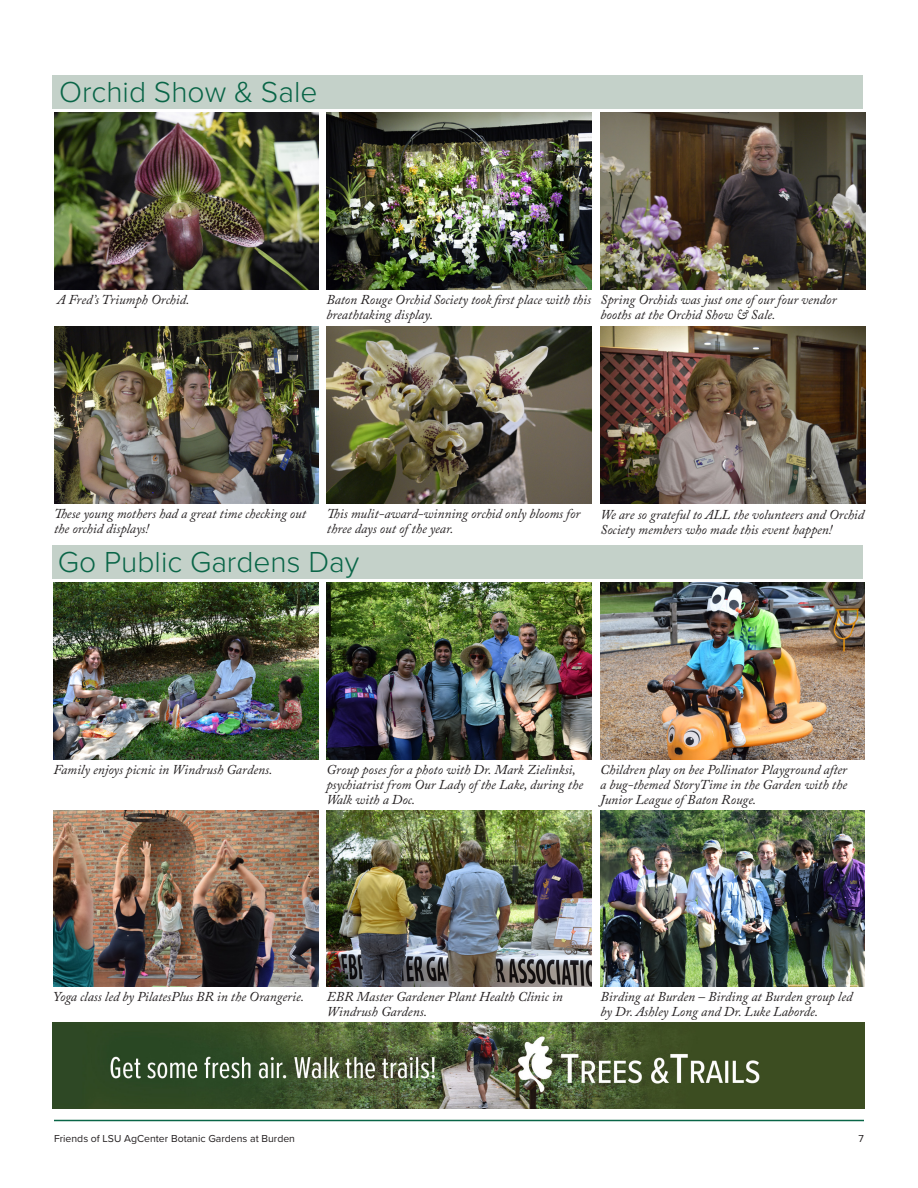
<style>
.page{position:relative;width:918px;height:1188px;background:#fff}
.page>*{position:absolute;margin:0;border:0;box-sizing:border-box;transform-origin:0 0}
.Heading_2{font:300 30px "Proxima Nova";color:#096547}
.t1{font:italic 13.5px/15px "Adobe Caslon Pro";color:#231f20}
.t2{font:10.5px "Proxima Nova";color:#231f20}
</style>
<div class="page">
<hr style="left:54px;top:1120px;width:810px;height:1px;background:#096547">
<div style="left:52px;top:76px;width:811px;height:33px;background:#c4d1c9"></div>
<div style="left:52px;top:545px;width:811px;height:33px;background:#c4d1c9"></div>
<img style="left:54px;top:113px;width:265px;height:176px">
<img style="left:327px;top:113px;width:265px;height:176px">
<img style="left:601px;top:113px;width:264px;height:176px">
<img style="left:54px;top:327px;width:265px;height:176px">
<img style="left:327px;top:327px;width:265px;height:176px">
<img style="left:601px;top:327px;width:264px;height:176px">
<img style="left:54px;top:583px;width:264px;height:176px">
<img style="left:326px;top:583px;width:265px;height:176px">
<img style="left:600px;top:583px;width:265px;height:176px">
<img style="left:54px;top:810px;width:264px;height:177px">
<img style="left:326px;top:810px;width:265px;height:177px">
<img style="left:600px;top:810px;width:265px;height:177px">
<img style="left:52px;top:1023px;width:813px;height:86px">
<h2 class="Heading_2" style="left:59px;top:70px;width:260px">Orchid Show &amp; Sale</h2>
<p class="t1" style="left:57px;top:291px;width:134px">A Fred’s Triumph Orchid.</p>
<p class="t1" style="left:326px;top:291px;width:266px">Baton Rouge Orchid Society took first place with this</p>
<p class="t1" style="left:601px;top:291px;width:237px">Spring Orchids was just one of our four vendor</p>
<p class="t1" style="left:326px;top:306px;width:108px">breathtaking display.</p>
<p class="t1" style="left:601px;top:306px;width:176px">booths at the Orchid Show &amp; Sale.</p>
<p class="t1" style="left:54px;top:506px;width:254px">These young mothers had a great time checking out the orchid displays!</p>
<p class="t1" style="left:327px;top:506px;width:255px">This mulit-award-winning orchid only blooms for three days out of the year.</p>
<p class="t1" style="left:601px;top:507px;width:265px">We are so grateful to ALL the volunteers and Orchid<br>Society members who made this event happen!</p>
<h2 class="Heading_2" style="left:58px;top:540px;width:303px">Go Public Gardens Day</h2>
<p class="t1" style="left:53px;top:762px;width:221px">Family enjoys picnic in Windrush Gardens.</p>
<p class="t1" style="left:326px;top:762px;width:251px">Group poses for a photo with Dr. Mark Zielinksi,</p>
<p class="t1" style="left:600px;top:762px;width:248px;text-align:justify">Children play on bee Pollinator Playground after a bug-themed StoryTime in the Garden with the Junior League of Baton Rouge.</p>
<p class="t1" style="left:326px;top:777px;width:258px">psychiatrist from Our Lady of the Lake, during the<br>Walk with a Doc.</p>
<p class="t1" style="left:53px;top:989px;width:252px">Yoga class led by PilatesPlus BR in the Orangerie.</p>
<p class="t1" style="left:327px;top:989px;width:238px">EBR Master Gardener Plant Health Clinic in<br>Windrush Gardens.</p>
<p class="t1" style="left:601px;top:989px;width:253px">Birding at Burden – Birding at Burden group led by Dr. Ashley Long and Dr. Luke Laborde.</p>
<p class="t2" style="left:54px;top:1131px;width:243px">Friends of LSU AgCenter Botanic Gardens at Burden</p>
<p class="t2" style="left:858px;top:1131px;width:7px">7</p>
</div>
